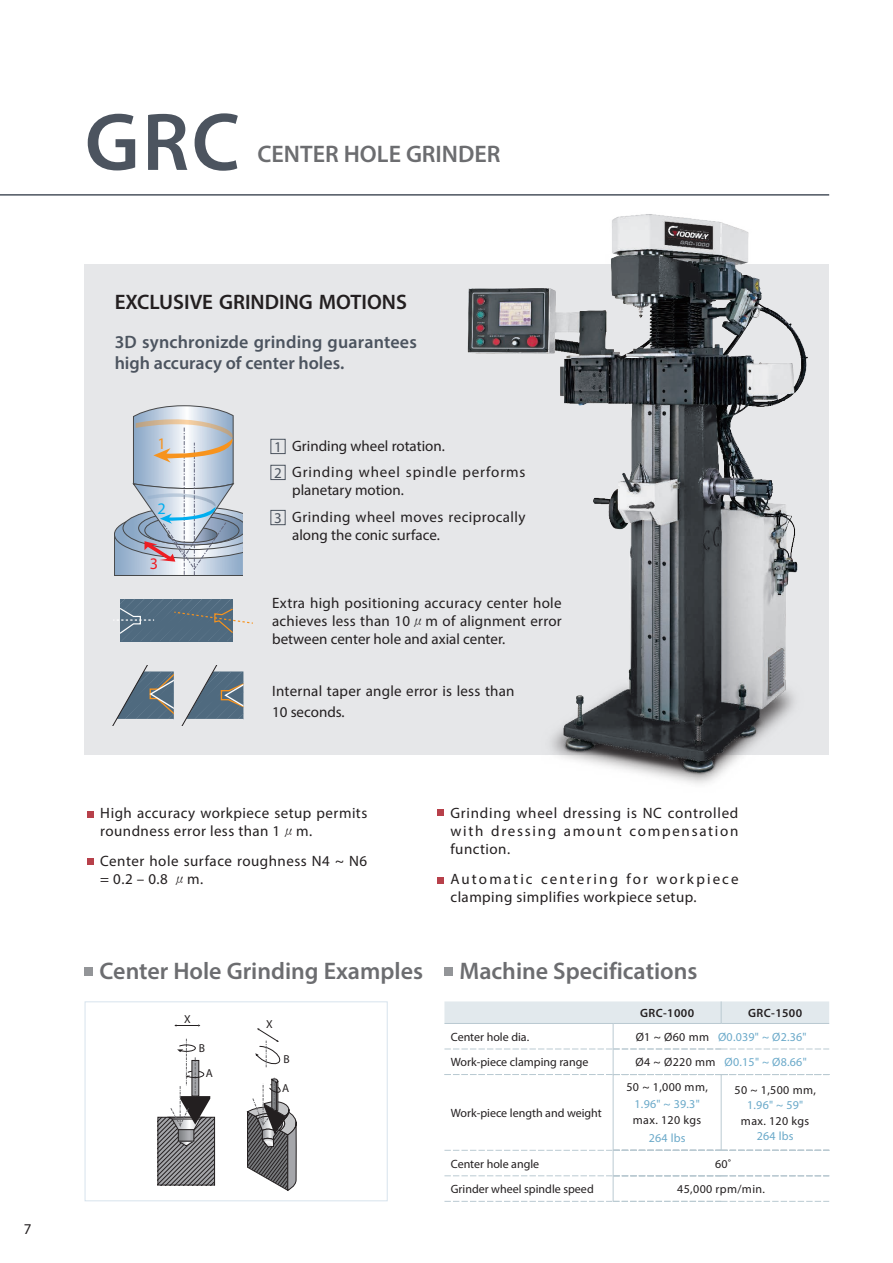
<style>
.page{position:relative;width:893px;height:1263px;background:#fff}
.page>*{position:absolute;margin:0;border:0;box-sizing:border-box;transform-origin:0 0}
.t1{font:600 82.5px "Myriad Pro";color:#4c545f}
.t2{font:600 24px "Myriad Pro";color:#6c6d70}
.t3{font:600 21px "Myriad Pro";color:#231f20}
.t4{font:600 18px/21px "Myriad Pro";letter-spacing:.005em;color:#4c545f}
.t5{font:16.2px "Myriad Pro";color:#f7931d}
.t6{font:16.2px "Myriad Pro";color:#00aeef}
.t7{font:16.2px "Myriad Pro";color:#ee1d23}
.t8{font:15px/18px "Myriad Pro";letter-spacing:.03em;color:#231f20}
.t9{font:15px/26.5px "Myriad Pro";letter-spacing:.055em;color:#231f20}
.t10{font:15px "Myriad Pro";color:#231f20}
.t11{font:15px/26px "Myriad Pro";color:#4c545f}
.t12{font:14.4px "Myriad Pro";color:#00aeef}
.t13{font:14.4px "Myriad Pro";color:#ee1d23}
.t14{font:12px "Myriad Pro";color:#231f20}
.t15{font:12px "Myriad Pro";letter-spacing:.02em;color:#6aa9c9}
.t16{font:600 12px "Myriad Pro";letter-spacing:.03em;color:#231f20}
.t17{font:12px "Myriad Pro";letter-spacing:.03em;color:#231f20}
.t18{font:11.55px "Myriad Pro";color:#231f20}
.s1{font-family:"Lin Gothic";font-weight:500}
.s2{color:#231f20}
</style>
<div class="page">
<div style="left:85px;top:1001px;width:303px;height:200px;border:1px solid #d7e3ed"></div>
<div style="left:85px;top:264px;width:744px;height:491px;background:#e6e7e9"></div>
<div style="left:88px;top:811px;width:6px;height:7px;background:#b7404a"></div>
<svg style="left:88px;top:858px;width:6px;height:6px"></svg>
<svg style="left:438px;top:809px;width:6px;height:6px"></svg>
<svg style="left:438px;top:877px;width:6px;height:6px"></svg>
<hr style="left:721px;top:1075px;width:1px;height:75px;background:#bacad2">
<hr style="left:613px;top:1074px;width:1px;height:76px;background:#bacad2">
<svg style="left:444px;top:1150px;width:385px;height:52px"></svg>
<svg style="left:444px;top:1001px;width:385px;height:74px"></svg>
<hr style="left:0;top:194px;width:829px;height:2px;background:#4c545f">
<div style="left:444px;top:967px;width:9px;height:9px;background:#939598"></div>
<svg style="left:174px;top:1024px;width:26px;height:3px"></svg>
<svg style="left:158px;top:1039px;width:57px;height:146px"></svg>
<svg style="left:255px;top:1028px;width:26px;height:39px"></svg>
<svg style="left:247px;top:1078px;width:50px;height:112px"></svg>
<svg style="left:114px;top:405px;width:129px;height:171px"></svg>
<svg style="left:113px;top:599px;width:140px;height:42px"></svg>
<svg style="left:182px;top:665px;width:61px;height:60px"></svg>
<svg style="left:112px;top:665px;width:62px;height:60px"></svg>
<img style="left:467px;top:214px;width:341px;height:570px">
<div style="left:270px;top:439px;width:16px;height:15px;border:1px solid #4c545f"></div>
<div style="left:270px;top:465px;width:16px;height:15px;border:1px solid #4c545f"></div>
<div style="left:270px;top:510px;width:16px;height:15px;border:1px solid #4c545f"></div>
<div style="left:85px;top:967px;width:8px;height:9px;background:#939598"></div>
<p class="t8" style="left:24px;top:1220px;width:9px">7</p>
<h1 class="t1" style="left:85px;top:90px;width:157px">GRC</h1>
<h2 class="t2" style="left:257px;top:139px;width:245px">CENTER HOLE GRINDER</h2>
<h3 class="t3" style="left:115px;top:289px;width:294px">EXCLUSIVE GRINDING MOTIONS</h3>
<p class="t4" style="left:115px;top:331px;width:304px">3D synchronizde grinding guarantees high accuracy of center holes.</p>
<p class="t5" style="left:157px;top:434px;width:10px">1</p>
<p class="t12" style="left:156px;top:498px;width:9px">2</p>
<p class="t6" style="left:157px;top:498px;width:10px">2</p>
<p class="t13" style="left:149px;top:547px;width:9px">3</p>
<p class="t7" style="left:150px;top:553px;width:10px">3</p>
<p class="t11" style="left:274px;top:433px;width:9px">1<br>2</p>
<p class="t11" style="left:274px;top:504px;width:9px">3</p>
<p class="t9" style="left:292px;top:432px;width:235px">Grinding wheel rotation.<br>Grinding wheel spindle performs</p>
<p class="t8" style="left:292px;top:477px;width:235px;line-height:26.5px">planetary motion.<br>Grinding wheel moves reciprocally</p>
<p class="t10" style="left:292px;top:526px;width:149px">along the conic surface.</p>
<p class="t8" style="left:272px;top:593px;width:291px;text-align:justify">Extra high positioning accuracy center hole achieves less than 10<span class="s1">μ</span>m of alignment error between center hole and axial center.</p>
<p class="t8" style="left:272px;top:680px;width:244px;line-height:21px">Internal taper angle error is less than<br>10 seconds.</p>
<p class="t8" style="left:100px;top:803px;width:269px">High accuracy workpiece setup permits roundness error less than 1<span class="s1">μ</span>m.</p>
<p class="t8" style="left:100px;top:852px;width:268px">Center hole surface roughness N4 ~ N6 = 0.2 – 0.8 <span class="s1">μ</span>m.</p>
<h2 class="t2" style="left:100px;top:956px;width:325px">Center Hole Grinding Examples</h2>
<p class="t18" style="left:184px;top:1012px;width:8px">X</p>
<p class="t18" style="left:199px;top:1041px;width:8px">B</p>
<p class="t18" style="left:206px;top:1066px;width:9px">A</p>
<p class="t18" style="left:266px;top:1017px;width:8px">X</p>
<p class="t18" style="left:283px;top:1052px;width:8px">B</p>
<p class="t18" style="left:282px;top:1081px;width:9px">A</p>
<p class="t8" style="left:450px;top:803px;width:289px;text-align:justify">Grinding wheel dressing is NC controlled with dressing amount compensation function.</p>
<p class="t8" style="left:450px;top:870px;width:290px">Automatic centering for workpiece clamping simplifies workpiece setup.</p>
<h2 class="t2" style="left:459px;top:956px;width:240px">Machine Specifications</h2>
<p class="t16" style="left:640px;top:1005px;width:55px">GRC-1000</p>
<p class="t16" style="left:748px;top:1005px;width:55px">GRC-1500</p>
<p class="t14" style="left:451px;top:1029px;width:80px">Center hole dia.</p>
<p class="t15" style="left:636px;top:1029px;width:172px"><span class="s2">Ø1 ~ Ø60 mm</span> Ø0.039" ~ Ø2.36"</p>
<p class="t14" style="left:451px;top:1055px;width:139px">Work-piece clamping range</p>
<p class="t15" style="left:636px;top:1055px;width:173px"><span class="s2">Ø4 ~ Ø220 mm</span> Ø0.15" ~ Ø8.66"</p>
<p class="t14" style="left:451px;top:1105px;width:152px">Work-piece length and weight</p>
<p class="t14" style="left:626px;top:1080px;width:83px">50 ~ 1,000 mm,</p>
<p class="t15" style="left:635px;top:1096px;width:67px">1.96" ~ 39.3"</p>
<p class="t14" style="left:633px;top:1113px;width:70px">max. 120 kgs</p>
<p class="t15" style="left:649px;top:1130px;width:38px">264 lbs</p>
<p class="t14" style="left:734px;top:1082px;width:83px">50 ~ 1,500 mm,</p>
<p class="t15" style="left:747px;top:1097px;width:57px">1.96" ~ 59"</p>
<p class="t14" style="left:741px;top:1114px;width:70px">max. 120 kgs</p>
<p class="t15" style="left:757px;top:1129px;width:38px">264 lbs</p>
<p class="t14" style="left:451px;top:1156px;width:90px">Center hole angle</p>
<p class="t14" style="left:715px;top:1156px;width:18px">60˚</p>
<p class="t14" style="left:451px;top:1182px;width:144px">Grinder wheel spindle speed</p>
<p class="t17" style="left:677px;top:1182px;width:89px">45,000 rpm/min.</p>
</div>
